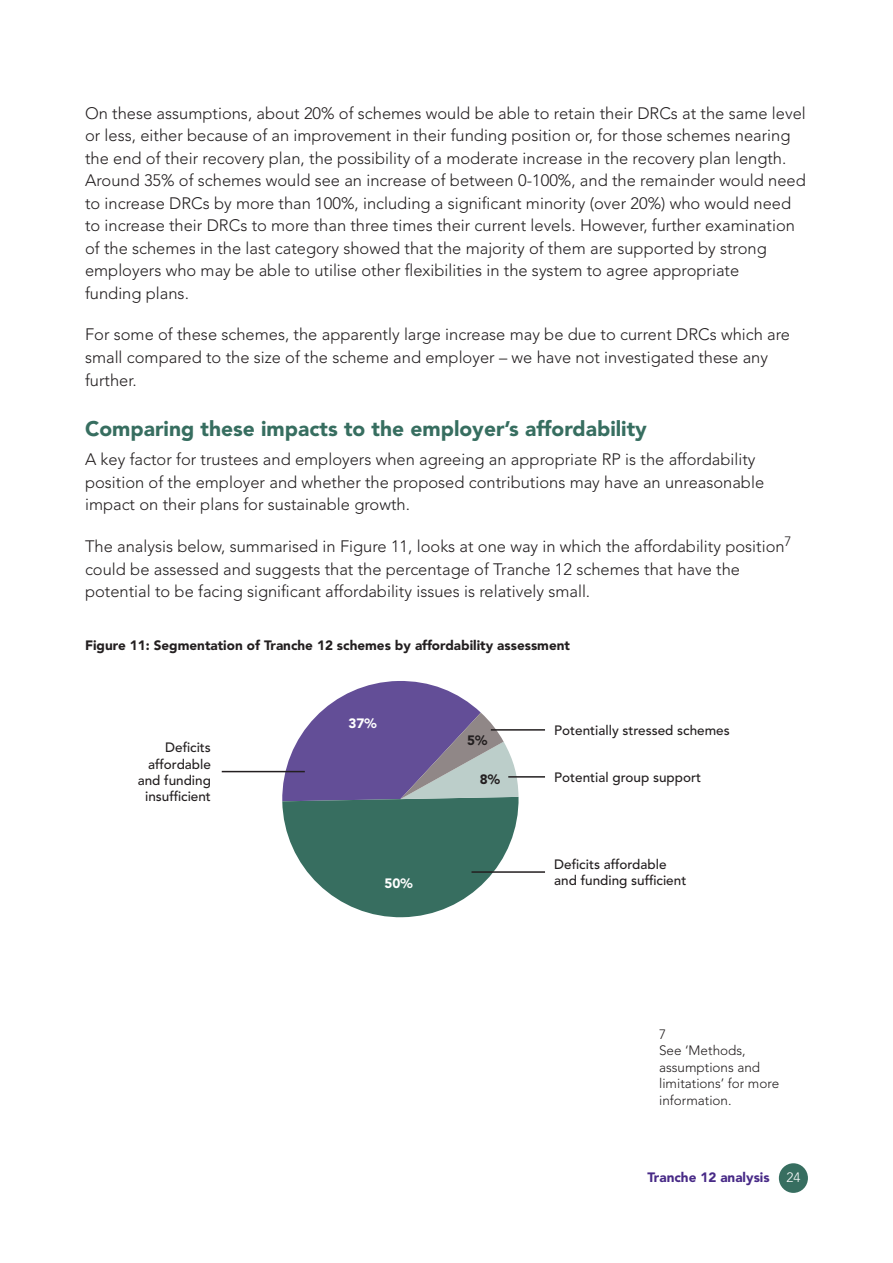
<style>
.page{position:relative;width:893px;height:1263px;background:#fff}
.page>*{position:absolute;margin:0;border:0;box-sizing:border-box;transform-origin:0 0}
.t1{font:900 21px "Avenir LT Std";color:#376e60}
.t2{font:300 16.5px/22.5px "Avenir LT Std";color:#231f20}
.t3{font:500 13.5px/16.2px "Avenir LT Std";color:#231f20}
.t4{font:900 13.5px "Avenir LT Std";color:#231f20}
.t5{font:300 13.5px/16.5px "Avenir LT Std";color:#231f20}
.t6{font:900 13.5px "Avenir LT Std";color:#482a87}
.t7{font:900 13.5px "Avenir LT Std";color:#fff}
.s1{font-weight:300;color:#fff}
</style>
<div class="page">
<div style="left:779px;top:1163px;width:29px;height:30px;background:#376e60;border-radius:50%"></div>
<svg style="left:281px;top:681px;width:238px;height:237px"></svg>
<hr style="left:471px;top:871px;width:74px;height:2px;background:#231f20">
<hr style="left:222px;top:771px;width:83px;height:1px;background:#231f20">
<hr style="left:508px;top:776px;width:37px;height:2px;background:#231f20">
<hr style="left:491px;top:729px;width:54px;height:2px;background:#231f20">
<p class="t2" style="left:85px;top:102px;width:722px">On these assumptions, about 20% of schemes would be able to retain their DRCs at the same level or less, either because of an improvement in their funding position or, for those schemes nearing the end of their recovery plan, the possibility of a moderate increase in the recovery plan length.<br>Around 35% of schemes would see an increase of between 0-100%, and the remainder would need to increase DRCs by more than 100%, including a significant minority (over 20%) who would need to increase their DRCs to more than three times their current levels. However, further examination of the schemes in the last category showed that the majority of them are supported by strong employers who may be able to utilise other flexibilities in the system to agree appropriate<br>funding plans.</p>
<p class="t2" style="left:85px;top:324px;width:707px">For some of these schemes, the apparently large increase may be due to current DRCs which are small compared to the size of the scheme and employer – we have not investigated these any further.</p>
<p class="t1" style="left:85px;top:416px;width:563px">Comparing these impacts to the employer’s affordability</p>
<p class="t2" style="left:85px;top:448px;width:681px">A key factor for trustees and employers when agreeing an appropriate RP is the affordability position of the employer and whether the proposed contributions may have an unreasonable impact on their plans for sustainable growth.</p>
<p class="t2" style="left:85px;top:535px;width:708px">The analysis below, summarised in Figure 11, looks at one way in which the affordability position<sup>7 </sup>could be assessed and suggests that the percentage of Tranche 12 schemes that have the potential to be facing significant affordability issues is relatively small.</p>
<p class="t4" style="left:85px;top:637px;width:486px">Figure 11: Segmentation of Tranche 12 schemes by affordability assessment</p>
<p class="t3" style="left:138px;top:740px;width:75px;text-align:right">Deficits affordable and funding insufficient</p>
<p class="t7" style="left:348px;top:715px;width:30px">37%</p>
<p class="t7" style="left:384px;top:875px;width:30px">50%</p>
<p class="t4" style="left:467px;top:732px;width:22px">5%</p>
<p class="t4" style="left:480px;top:771px;width:22px">8%</p>
<p class="t3" style="left:554px;top:723px;width:177px">Potentially stressed schemes</p>
<p class="t3" style="left:554px;top:769px;width:148px">Potential group support</p>
<p class="t3" style="left:554px;top:856px;width:134px">Deficits affordable and funding sufficient</p>
<p class="t5" style="left:659px;top:1026px;width:122px">7<br>See ‘Methods, assumptions and limitations’ for more information.</p>
<p class="t6" style="left:647px;top:1169px;width:155px">Tranche 12 analysis <span class="s1">24</span></p>
</div>
